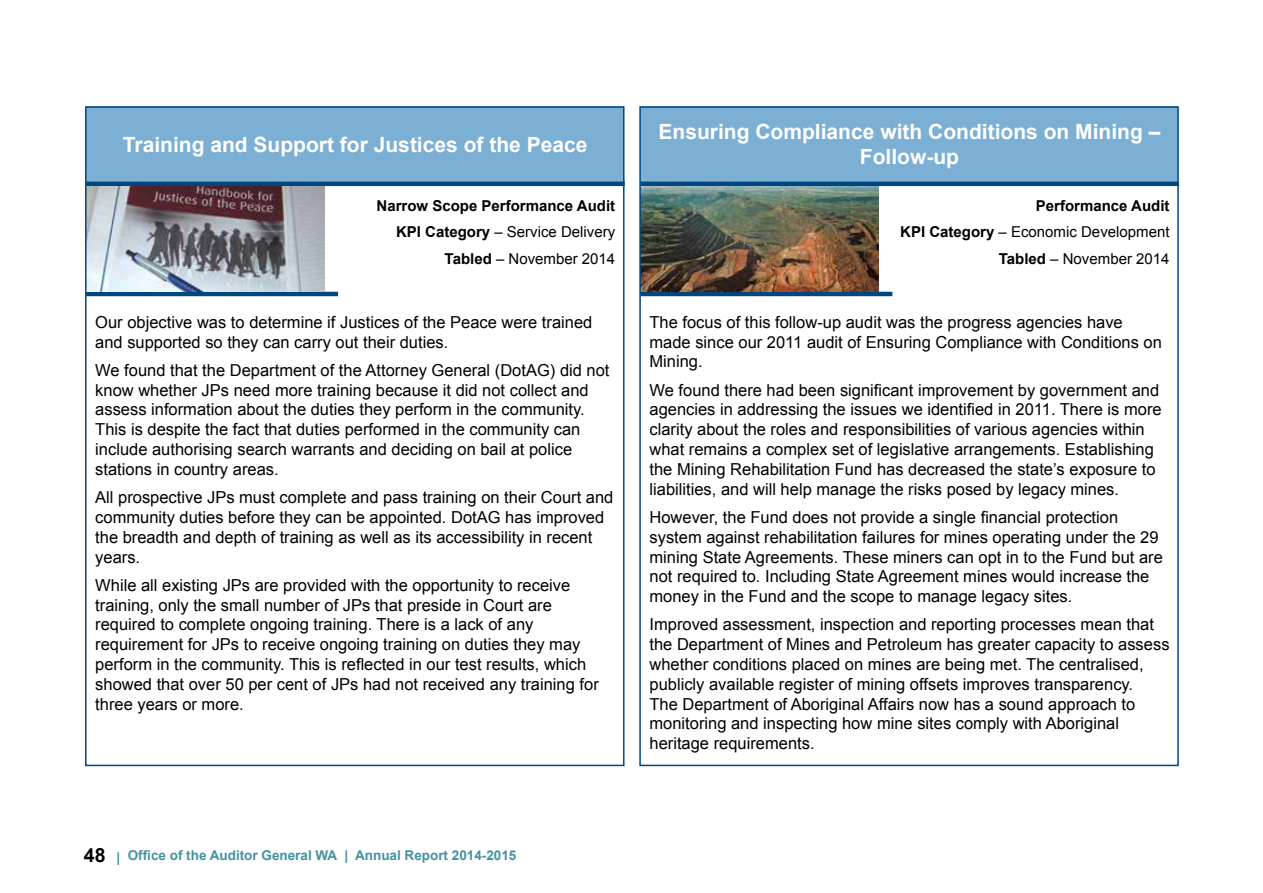
<style>
.page{position:relative;width:1263px;height:893px;background:#fff}
.page>*{position:absolute;margin:0;border:0;box-sizing:border-box;transform-origin:0 0}
.t1{font:700 21px/25.2px "Arial";color:#fff;text-align:center}
.t2{font:16.5px/19.8px "Arial";color:#000}
.t3{font:700 15px/26.5px "Arial";color:#000;text-align:right}
.t4{font:700 13.5px "Arial";color:#43939f}
.s1{font-weight:400}
.s2{font-size:19.5px;color:#000}
</style>
<div class="page">
<div style="left:641px;top:106px;width:537px;height:76px;background:#7bafd4"></div>
<hr style="left:640px;top:182px;width:539px;height:4px;background:#00467f">
<hr style="left:640px;top:292px;width:252px;height:4px;background:#00467f">
<img style="left:642px;top:186px;width:237px;height:106px">
<div style="left:639px;top:106px;width:540px;height:660px;border:2px solid #00467f"></div>
<div style="left:87px;top:106px;width:537px;height:76px;background:#7bafd4"></div>
<hr style="left:86px;top:182px;width:539px;height:4px;background:#00467f">
<hr style="left:86px;top:292px;width:252px;height:4px;background:#00467f">
<img style="left:88px;top:186px;width:237px;height:106px">
<div style="left:85px;top:106px;width:539px;height:660px;border:2px solid #00467f"></div>
<p class="t1" style="left:123px;top:132px;width:466px">Training and Support for Justices of the Peace</p>
<p class="t3" style="left:377px;top:193px;width:240px">Narrow Scope Performance Audit<br>KPI Category <span class="s1">– Service Delivery<br></span>Tabled <span class="s1">– November 2014</span></p>
<p class="t2" style="left:95px;top:312px;width:499px">Our objective was to determine if Justices of the Peace were trained and supported so they can carry out their duties.</p>
<p class="t2" style="left:95px;top:360px;width:516px">We found that the Department of the Attorney General (DotAG) did not know whether JPs need more training because it did not collect and assess information about the duties they perform in the community.<br>This is despite the fact that duties performed in the community can include authorising search warrants and deciding on bail at police stations in country areas.</p>
<p class="t2" style="left:95px;top:488px;width:520px">All prospective JPs must complete and pass training on their Court and community duties before they can be appointed. DotAG has improved the breadth and depth of training as well as its accessibility in recent years.</p>
<p class="t2" style="left:95px;top:575px;width:505px">While all existing JPs are provided with the opportunity to receive training, only the small number of JPs that preside in Court are required to complete ongoing training. There is a lack of any requirement for JPs to receive ongoing training on duties they may perform in the community. This is reflected in our test results, which showed that over 50 per cent of JPs had not received any training for three years or more.</p>
<p class="t1" style="left:659px;top:120px;width:503px">Ensuring Compliance with Conditions on Mining –<br>Follow-up</p>
<p class="t3" style="left:900px;top:193px;width:271px">Performance Audit<br>KPI Category <span class="s1">– Economic Development<br></span>Tabled <span class="s1">– November 2014</span></p>
<p class="t2" style="left:649px;top:312px;width:514px">The focus of this follow-up audit was the progress agencies have made since our 2011 audit of Ensuring Compliance with Conditions on<br>Mining.</p>
<p class="t2" style="left:649px;top:380px;width:514px">We found there had been significant improvement by government and agencies in addressing the issues we identified in 2011. There is more clarity about the roles and responsibilities of various agencies within what remains a complex set of legislative arrangements. Establishing the Mining Rehabilitation Fund has decreased the state’s exposure to liabilities, and will help manage the risks posed by legacy mines.</p>
<p class="t2" style="left:649px;top:507px;width:515px">However, the Fund does not provide a single financial protection system against rehabilitation failures for mines operating under the 29 mining State Agreements. These miners can opt in to the Fund but are not required to. Including State Agreement mines would increase the money in the Fund and the scope to manage legacy sites.</p>
<p class="t2" style="left:649px;top:615px;width:521px">Improved assessment, inspection and reporting processes mean that the Department of Mines and Petroleum has greater capacity to assess whether conditions placed on mines are being met. The centralised, publicly available register of mining offsets improves transparency.<br>The Department of Aboriginal Affairs now has a sound approach to monitoring and inspecting how mine sites comply with Aboriginal heritage requirements.</p>
<p class="t4" style="left:84px;top:846px;width:434px"><span class="s2">48</span> | Office of the Auditor General WA | Annual Report 2014-2015</p>
</div>
